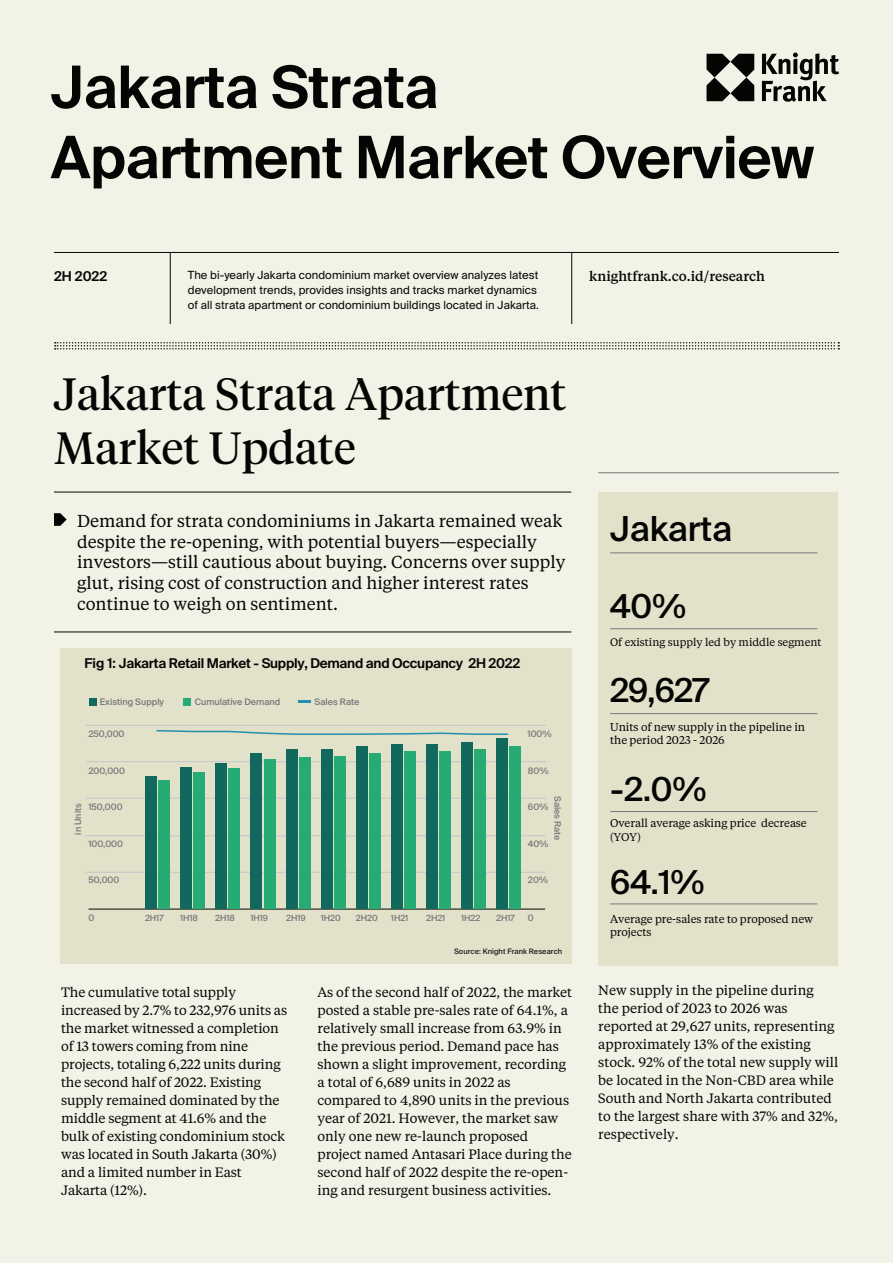
<style>
.page{position:relative;width:893px;height:1263px;background:#f2f2e6}
.page>*{position:absolute;margin:0;border:0;box-sizing:border-box;transform-origin:0 0}
.t1{font:600 58.5px/70.2px "Suisse Intl";letter-spacing:-.01em;color:#050504}
.t2{font:45px/54px "Tiempos Headline";letter-spacing:.01em;color:#050504}
.t3{font:500 34.5px "Suisse Intl";color:#050504}
.t4{font:500 33px "Suisse Intl";letter-spacing:-.025em;color:#050504}
.t5{font:17.25px/20.7px "Tiempos Text";color:#050504}
.t6{font:13.5px/18px "Tiempos Text";color:#050504}
.t7{font:600 13.5px "Suisse Intl";letter-spacing:-.02em;color:#050504}
.t8{font:500 13.5px "Tiempos Text";color:#050504}
.t9{font:11.25px/15px "Suisse Intl";letter-spacing:.005em;color:#050504}
.t10{font:11.25px/13.5px "Tiempos Text";letter-spacing:-.005em;color:#050504}
.t11{font:10.95px "Tiempos Text";color:#050504}
.t12{font:500 9px "Suisse Intl";color:#77777a}
.t13{font:500 8.55px "Suisse Intl";color:#77777a}
.t14{font:500 7.5px "Suisse Intl";color:#231f20}
</style>
<div class="page">
<div style="left:598px;top:492px;width:240px;height:473px;background:#e2e2cb"></div>
<svg style="left:706px;top:54px;width:48px;height:47px"></svg>
<svg style="left:762px;top:53px;width:77px;height:49px"></svg>
<hr style="left:54px;top:252px;width:785px;height:1px;background:#050504">
<hr style="left:170px;top:252px;width:1px;height:72px;background:#050504">
<hr style="left:571px;top:252px;width:1px;height:72px;background:#050504">
<hr style="left:54px;top:632px;width:517px;height:1px;background:#050504">
<hr style="left:54px;top:492px;width:517px;height:1px;background:#050504">
<svg style="left:54px;top:513px;width:13px;height:13px"></svg>
<hr style="left:598px;top:472px;width:241px;height:1px;background:#77777a">
<hr style="left:610px;top:553px;width:207px;height:1px;background:#77777a">
<hr style="left:610px;top:628px;width:207px;height:1px;background:#77777a">
<hr style="left:610px;top:713px;width:207px;height:1px;background:#77777a">
<hr style="left:610px;top:811px;width:207px;height:1px;background:#77777a">
<svg style="left:55px;top:342px;width:784px;height:7px"></svg>
<hr style="left:610px;top:904px;width:207px;height:1px;background:#77777a">
<div style="left:60px;top:648px;width:511px;height:316px;background:#e2e2cb"></div>
<hr style="left:86px;top:872px;width:459px;height:1px;background:#c4c5c9">
<hr style="left:86px;top:835px;width:459px;height:1px;background:#c4c5c9">
<hr style="left:86px;top:798px;width:460px;height:1px;background:#c4c5c9">
<hr style="left:87px;top:761px;width:459px;height:1px;background:#c4c5c9">
<hr style="left:86px;top:725px;width:460px;height:1px;background:#c4c5c9">
<div style="left:89px;top:698px;width:7px;height:7px;background:#11685c"></div>
<div style="left:184px;top:698px;width:7px;height:7px;background:#27ab74"></div>
<svg style="left:298px;top:701px;width:13px;height:2px"></svg>
<hr style="left:89px;top:909px;width:456px;height:1px;background:#050504">
<div style="left:461px;top:742px;width:12px;height:167px;background:#11685c"></div>
<div style="left:474px;top:749px;width:12px;height:160px;background:#27ab74"></div>
<div style="left:496px;top:738px;width:12px;height:171px;background:#11685c"></div>
<div style="left:509px;top:746px;width:12px;height:163px;background:#27ab74"></div>
<div style="left:145px;top:776px;width:12px;height:133px;background:#11685c"></div>
<div style="left:158px;top:780px;width:12px;height:129px;background:#27ab74"></div>
<div style="left:180px;top:767px;width:12px;height:142px;background:#11685c"></div>
<div style="left:193px;top:773px;width:12px;height:136px;background:#27ab74"></div>
<div style="left:215px;top:763px;width:12px;height:146px;background:#11685c"></div>
<div style="left:228px;top:768px;width:12px;height:141px;background:#27ab74"></div>
<div style="left:250px;top:753px;width:12px;height:156px;background:#11685c"></div>
<div style="left:264px;top:759px;width:12px;height:150px;background:#27ab74"></div>
<div style="left:286px;top:749px;width:12px;height:160px;background:#11685c"></div>
<div style="left:299px;top:757px;width:12px;height:152px;background:#27ab74"></div>
<div style="left:321px;top:749px;width:12px;height:160px;background:#11685c"></div>
<div style="left:334px;top:757px;width:12px;height:152px;background:#27ab74"></div>
<div style="left:356px;top:746px;width:12px;height:163px;background:#11685c"></div>
<div style="left:369px;top:754px;width:12px;height:155px;background:#27ab74"></div>
<div style="left:391px;top:744px;width:12px;height:165px;background:#11685c"></div>
<div style="left:404px;top:751px;width:12px;height:158px;background:#27ab74"></div>
<div style="left:426px;top:744px;width:12px;height:165px;background:#11685c"></div>
<div style="left:439px;top:751px;width:12px;height:158px;background:#27ab74"></div>
<svg style="left:156px;top:730px;width:353px;height:5px"></svg>
<h1 class="t1" style="left:51px;top:53px;width:765px">Jakarta Strata<br>Apartment Market Overview</h1>
<p class="t7" style="left:54px;top:269px;width:55px">2H 2022</p>
<p class="t9" style="left:188px;top:267px;width:353px">The bi-yearly Jakarta condominium market overview analyzes latest development trends, provides insights and tracks market dynamics of all strata apartment or condominium buildings located in Jakarta.</p>
<p class="t8" style="left:589px;top:267px;width:177px">knightfrank.co.id/research</p>
<h2 class="t2" style="left:54px;top:364px;width:514px">Jakarta Strata Apartment<br>Market Update</h2>
<p class="t5" style="left:77px;top:510px;width:490px">Demand for strata condominiums in Jakarta remained weak despite the re-opening, with potential buyers—especially investors—still cautious about buying. Concerns over supply glut, rising cost of construction and higher interest rates continue to weigh on sentiment.</p>
<p class="t7" style="left:85px;top:656px;width:437px">Fig 1: Jakarta Retail Market - Supply, Demand and Occupancy 2H 2022</p>
<p class="t12" style="left:100px;top:697px;width:66px">Existing Supply</p>
<p class="t12" style="left:195px;top:697px;width:87px">Cumulative Demand</p>
<p class="t12" style="left:315px;top:697px;width:46px">Sales Rate</p>
<p class="t12" style="left:88px;top:729px;width:38px">250,000</p>
<p class="t12" style="left:88px;top:765px;width:38px">200,000</p>
<p class="t12" style="left:528px;top:729px;width:26px">100%</p>
<p class="t12" style="left:528px;top:765px;width:22px">80%</p>
<p class="t12" style="left:73px;top:834px;width:33px;rotate:-90deg">in Units</p>
<p class="t12" style="left:563px;top:796px;width:46px;rotate:90deg">Sales Rate</p>
<p class="t12" style="left:88px;top:839px;width:36px">100,000</p>
<p class="t12" style="left:88px;top:801px;width:36px">150,000</p>
<p class="t12" style="left:528px;top:801px;width:22px">60%</p>
<p class="t12" style="left:528px;top:839px;width:22px">40%</p>
<p class="t12" style="left:88px;top:875px;width:32px">50,000</p>
<p class="t12" style="left:88px;top:912px;width:7px">0</p>
<p class="t13" style="left:145px;top:913px;width:20px">2H17</p>
<p class="t13" style="left:180px;top:913px;width:19px">1H18</p>
<p class="t13" style="left:215px;top:913px;width:21px">2H18</p>
<p class="t13" style="left:250px;top:913px;width:19px">1H19</p>
<p class="t13" style="left:286px;top:913px;width:21px">2H19</p>
<p class="t13" style="left:321px;top:913px;width:21px">1H20</p>
<p class="t13" style="left:356px;top:913px;width:23px">2H20</p>
<p class="t13" style="left:391px;top:913px;width:19px">1H21</p>
<p class="t13" style="left:426px;top:913px;width:21px">2H21</p>
<p class="t13" style="left:461px;top:913px;width:21px">1H22</p>
<p class="t13" style="left:496px;top:913px;width:20px">2H17</p>
<p class="t12" style="left:528px;top:875px;width:22px">20%</p>
<p class="t12" style="left:528px;top:913px;width:7px">0</p>
<p class="t14" style="left:454px;top:947px;width:110px">Source: Knight Frank Research</p>
<h3 class="t3" style="left:610px;top:509px;width:123px">Jakarta</h3>
<h3 class="t4" style="left:610px;top:588px;width:78px">40%</h3>
<p class="t11" style="left:610px;top:635px;width:213px">Of existing supply led by middle segment</p>
<h3 class="t4" style="left:610px;top:671px;width:100px">29,627</h3>
<p class="t10" style="left:610px;top:719px;width:197px">Units of new supply in the pipeline in the period 2023 - 2026</p>
<h3 class="t4" style="left:610px;top:770px;width:98px">-2.0%</h3>
<p class="t10" style="left:610px;top:816px;width:198px">Overall average asking price decrease (YOY)</p>
<h3 class="t4" style="left:610px;top:863px;width:96px">64.1%</h3>
<p class="t10" style="left:610px;top:911px;width:204px">Average pre-sales rate to proposed new projects</p>
<p class="t6" style="left:61px;top:983px;width:228px">The cumulative total supply increased by 2.7% to 232,976 units as the market witnessed a completion of 13 towers coming from nine projects, totaling 6,222 units during the second half of 2022. Existing supply remained dominated by the middle segment at 41.6% and the bulk of existing condominium stock was located in South Jakarta (30%) and a limited number in East<br>Jakarta (12%).</p>
<p class="t6" style="left:317px;top:983px;width:256px">As of the second half of 2022, the market posted a stable pre-sales rate of 64.1%, a relatively small increase from 63.9% in the previous period. Demand pace has shown a slight improvement, recording a total of 6,689 units in 2022 as compared to 4,890 units in the previous year of 2021. However, the market saw only one new re-launch proposed project named Antasari Place during the second half of 2022 despite the re-open&shy;ing and resurgent business activities.</p>
<p class="t6" style="left:598px;top:980px;width:242px">New supply in the pipeline during<br>the period of 2023 to 2026 was reported at 29,627 units, representing approximately 13% of the existing stock. 92% of the total new supply will be located in the Non-CBD area while South and North Jakarta contributed to the largest share with 37% and 32%, respectively.</p>
</div>
